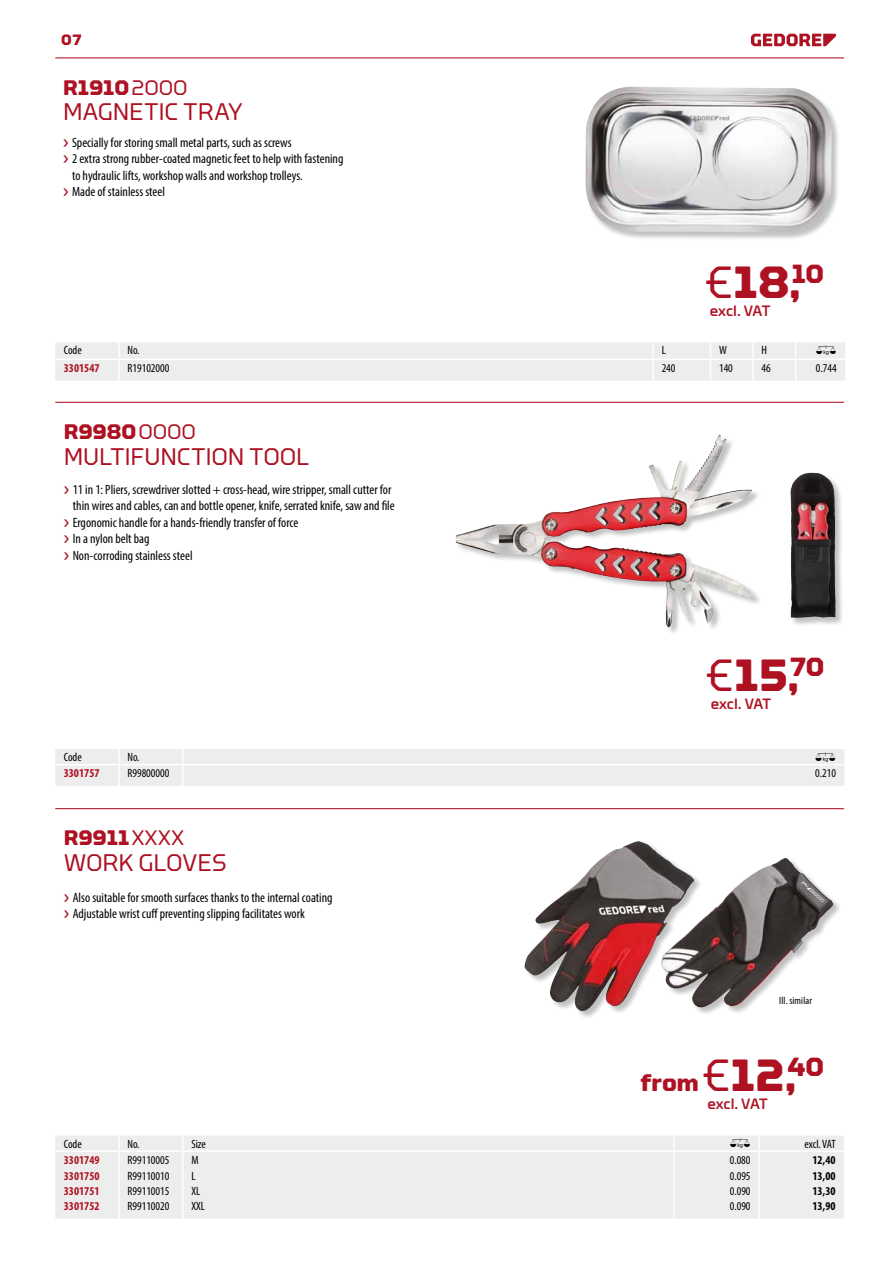
<style>
.page{position:relative;width:893px;height:1263px;background:#fff}
.page>*{position:absolute;margin:0;border:0;box-sizing:border-box;transform-origin:0 0}
.t1{font:700 45px "GEDORE Type";color:#ae1122}
.t2{font:24px "GEDORE Type";letter-spacing:-.01em;color:#ae1122}
.t3{font:700 24px "GEDORE Type";color:#ae1122}
.t4{font:700 21px "GEDORE Type";letter-spacing:-.005em;color:#ae1122}
.t5{font:500 15px "GEDORE Type";letter-spacing:-.01em;color:#ae1122}
.t6{font:700 15px "GEDORE Type";color:#ae1122}
.t7{font:condensed 13.5px/16.5px "Myriad Pro";color:#000}
.t8{font:condensed 12px "Myriad Pro";color:#000}
.t9{font:700 condensed 12px "Myriad Pro";color:#ae1122}
.t10{font:700 condensed 12px "Myriad Pro";color:#000}
.t11{font:12px "Gedore";color:#000}
.t12{font:condensed 10.5px "Myriad Pro";letter-spacing:.015em;color:#000}
.s1{font-weight:400}
.s2{font-family:"GEDORE Type";font-stretch:normal;font-size:16.8px;color:#ae1122}
</style>
<div class="page">
<div style="left:524px;top:841px;width:318px;height:178px;background:#000;opacity:.25"></div>
<img style="left:524px;top:841px;width:170px;height:170px">
<div style="left:585px;top:86px;width:256px;height:155px;background:#000;opacity:.25"></div>
<img style="left:585px;top:86px;width:247px;height:146px">
<div style="left:455px;top:435px;width:307px;height:201px;background:#000;opacity:.25"></div>
<img style="left:456px;top:436px;width:262px;height:103px">
<div style="left:790px;top:473px;width:54px;height:153px;background:#000;opacity:.25"></div>
<img style="left:790px;top:473px;width:20px;height:49px">
<svg style="left:751px;top:34px;width:85px;height:12px"></svg>
<hr style="left:55px;top:57px;width:789px;height:1px;background:#ae1122">
<hr style="left:55px;top:808px;width:789px;height:1px;background:#ae1122">
<hr style="left:55px;top:402px;width:789px;height:1px;background:#ae1122">
<div style="left:55px;top:342px;width:790px;height:39px;background:#ededed"></div>
<hr style="left:55px;top:359px;width:64px;height:1px;background:#fff">
<hr style="left:119px;top:359px;width:534px;height:1px;background:#fff">
<hr style="left:653px;top:359px;width:58px;height:1px;background:#fff">
<hr style="left:711px;top:359px;width:42px;height:1px;background:#fff">
<hr style="left:753px;top:359px;width:43px;height:1px;background:#fff">
<hr style="left:796px;top:359px;width:49px;height:1px;background:#fff">
<div style="left:55px;top:749px;width:789px;height:37px;background:#ededed"></div>
<hr style="left:118px;top:765px;width:2px;height:21px;background:#fff">
<hr style="left:182px;top:765px;width:2px;height:21px;background:#fff">
<div style="left:55px;top:1136px;width:789px;height:82px;background:#ededed"></div>
<hr style="left:55px;top:1150px;width:64px;height:2px;background:#fff">
<hr style="left:119px;top:1150px;width:64px;height:2px;background:#fff">
<hr style="left:183px;top:1150px;width:491px;height:2px;background:#fff">
<hr style="left:674px;top:1150px;width:85px;height:2px;background:#fff">
<hr style="left:759px;top:1150px;width:85px;height:2px;background:#fff">
<svg style="left:118px;top:1136px;width:2px;height:62px"></svg>
<svg style="left:182px;top:1136px;width:2px;height:62px"></svg>
<svg style="left:673px;top:1136px;width:2px;height:62px"></svg>
<svg style="left:758px;top:1136px;width:2px;height:62px"></svg>
<hr style="left:118px;top:1198px;width:2px;height:20px;background:#fff">
<hr style="left:182px;top:1198px;width:2px;height:20px;background:#fff">
<hr style="left:673px;top:1198px;width:2px;height:20px;background:#fff">
<hr style="left:758px;top:1198px;width:2px;height:20px;background:#fff">
<p class="t6" style="left:61px;top:31px;width:22px">07</p>
<h3 class="t4" style="left:63px;top:75px;width:126px">R1910<span class="s1">2000</span></h3>
<h2 class="t2" style="left:63px;top:98px;width:181px">MAGNETIC TRAY</h2>
<p class="t7" style="left:63px;top:134px;width:230px"><span class="s2">›</span> Specially for storing small metal parts, such as screws</p>
<p class="t7" style="left:63px;top:150px;width:282px"><span class="s2">›</span> 2 extra strong rubber-coated magnetic feet to help with fastening</p>
<p class="t7" style="left:72px;top:167px;width:232px">to hydraulic lifts, workshop walls and workshop trolleys.</p>
<p class="t7" style="left:63px;top:183px;width:104px"><span class="s2">›</span> Made of stainless steel</p>
<h1 class="t1" style="left:705px;top:256px;width:120px"><span class="s1">€</span>18,<sup>10</sup></h1>
<p class="t5" style="left:710px;top:302px;width:62px">excl. VAT</p>
<p class="t8" style="left:64px;top:343px;width:19px">Code</p>
<p class="t8" style="left:128px;top:343px;width:14px">No.</p>
<p class="t8" style="left:662px;top:343px;width:6px">L</p>
<p class="t8" style="left:719px;top:343px;width:9px">W</p>
<p class="t8" style="left:762px;top:343px;width:7px">H</p>
<p class="t11" style="left:816px;top:344px;width:22px">0</p>
<p class="t9" style="left:64px;top:361px;width:37px">3301547</p>
<p class="t8" style="left:128px;top:361px;width:43px">R19102000</p>
<p class="t8" style="left:662px;top:361px;width:15px">240</p>
<p class="t8" style="left:719px;top:361px;width:15px">140</p>
<p class="t8" style="left:762px;top:361px;width:11px">46</p>
<p class="t8" style="left:816px;top:361px;width:22px">0.744</p>
<h3 class="t4" style="left:64px;top:420px;width:134px">R9980<span class="s1">0000</span></h3>
<h2 class="t2" style="left:64px;top:443px;width:247px">MULTIFUNCTION TOOL</h2>
<p class="t7" style="left:64px;top:481px;width:329px"><span class="s2">›</span> 11 in 1: Pliers, screwdriver slotted + cross-head, wire stripper, small cutter for</p>
<p class="t7" style="left:73px;top:497px;width:323px">thin wires and cables, can and bottle opener, knife, serrated knife, saw and file</p>
<p class="t7" style="left:64px;top:514px;width:236px"><span class="s2">›</span> Ergonomic handle for a hands-friendly transfer of force</p>
<p class="t7" style="left:64px;top:530px;width:87px"><span class="s2">›</span> In a nylon belt bag</p>
<p class="t7" style="left:64px;top:547px;width:130px"><span class="s2">›</span> Non-corroding stainless steel</p>
<h1 class="t1" style="left:706px;top:650px;width:120px"><span class="s1">€</span>15,<sup>70</sup></h1>
<p class="t5" style="left:711px;top:695px;width:62px">excl. VAT</p>
<p class="t8" style="left:64px;top:750px;width:19px">Code</p>
<p class="t8" style="left:128px;top:750px;width:14px">No.</p>
<p class="t11" style="left:815px;top:750px;width:22px">0</p>
<p class="t9" style="left:64px;top:766px;width:37px">3301757</p>
<p class="t8" style="left:128px;top:766px;width:43px">R99800000</p>
<p class="t8" style="left:815px;top:766px;width:22px">0.210</p>
<h3 class="t4" style="left:64px;top:826px;width:122px">R9911<span class="s1">XXXX</span></h3>
<h2 class="t2" style="left:64px;top:849px;width:164px">WORK GLOVES</h2>
<p class="t7" style="left:64px;top:889px;width:270px"><span class="s2">›</span> Also suitable for smooth surfaces thanks to the internal coating <span class="s2">›</span> Adjustable wrist cuff preventing slipping facilitates work</p>
<p class="t12" style="left:779px;top:994px;width:34px">Ill. similar</p>
<h1 class="t1" style="left:703px;top:1050px;width:123px"><span class="s1">€</span>12,<sup>40</sup></h1>
<p class="t5" style="left:707px;top:1095px;width:62px">excl. VAT</p>
<h2 class="t3" style="left:641px;top:1069px;width:60px">from</h2>
<p class="t8" style="left:64px;top:1136px;width:19px">Code</p>
<p class="t8" style="left:128px;top:1136px;width:14px">No.</p>
<p class="t8" style="left:191px;top:1136px;width:16px">Size</p>
<p class="t11" style="left:730px;top:1137px;width:22px">0</p>
<p class="t8" style="left:804px;top:1136px;width:33px">excl. VAT</p>
<p class="t9" style="left:64px;top:1152px;width:37px">3301749</p>
<p class="t8" style="left:128px;top:1153px;width:43px">R99110005</p>
<p class="t8" style="left:191px;top:1153px;width:9px">M</p>
<p class="t8" style="left:730px;top:1153px;width:22px">0.080</p>
<p class="t10" style="left:812px;top:1152px;width:25px">12,40</p>
<p class="t9" style="left:64px;top:1168px;width:37px">3301750</p>
<p class="t8" style="left:128px;top:1169px;width:43px">R99110010</p>
<p class="t8" style="left:191px;top:1169px;width:6px">L</p>
<p class="t8" style="left:730px;top:1169px;width:22px">0.095</p>
<p class="t10" style="left:812px;top:1168px;width:25px">13,00</p>
<p class="t9" style="left:64px;top:1183px;width:37px">3301751</p>
<p class="t8" style="left:128px;top:1184px;width:43px">R99110015</p>
<p class="t8" style="left:191px;top:1184px;width:10px">XL</p>
<p class="t8" style="left:730px;top:1184px;width:22px">0.090</p>
<p class="t10" style="left:812px;top:1183px;width:25px">13,30</p>
<p class="t9" style="left:64px;top:1198px;width:37px">3301752</p>
<p class="t8" style="left:128px;top:1199px;width:43px">R99110020</p>
<p class="t8" style="left:191px;top:1199px;width:15px">XXL</p>
<p class="t8" style="left:730px;top:1199px;width:22px">0.090</p>
<p class="t10" style="left:812px;top:1198px;width:25px">13,90</p>
</div>
